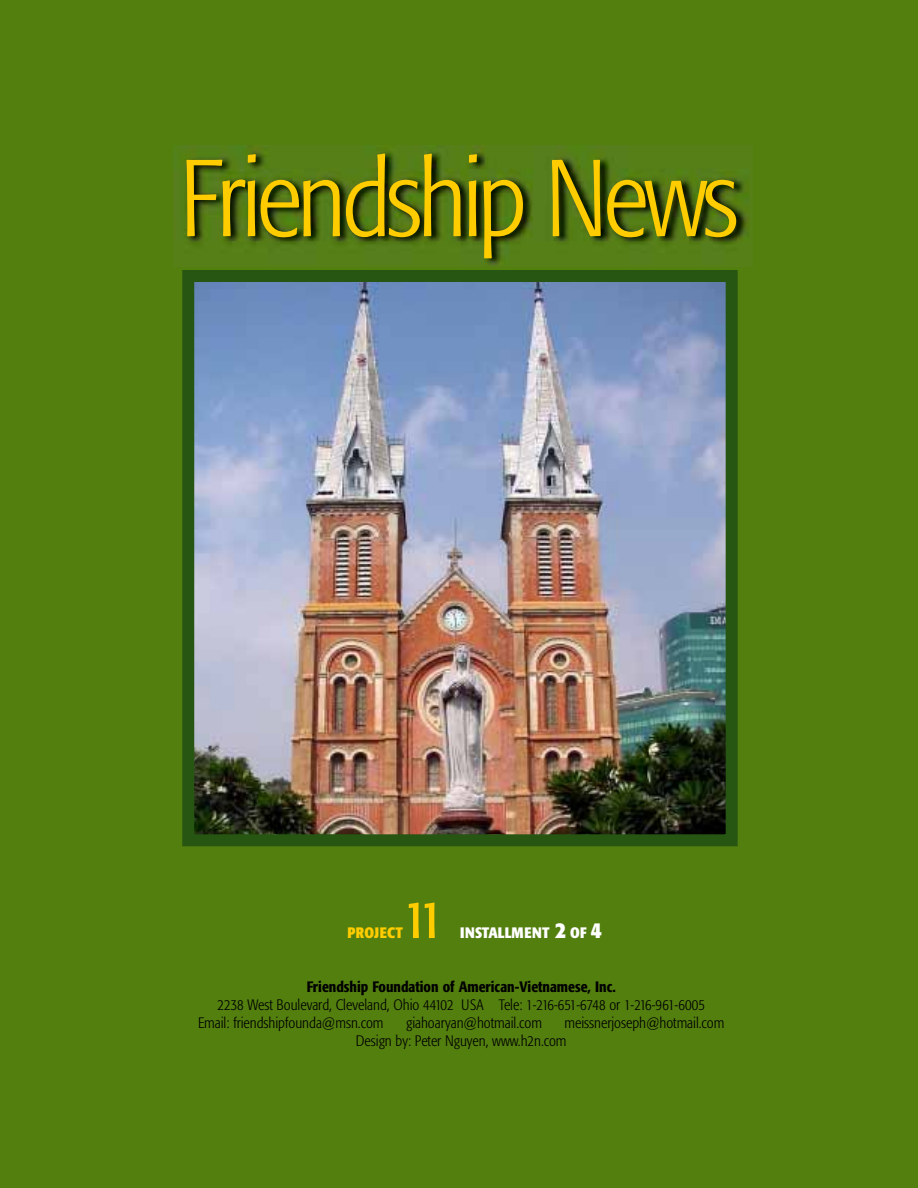
<style>
.page{position:relative;width:918px;height:1188px;background:#537f0f}
.page>*{position:absolute;margin:0;border:0;box-sizing:border-box;transform-origin:0 0}
.t1{font:300 condensed 108px "Formata";letter-spacing:-.045em;color:#fc0}
.t2{font:condensed 54px "Formata";color:#fc0}
.t3{font:300 condensed 15px/18px "Formata";color:#000}
.t4{font:500 condensed 15px "Formata";color:#000}
.t5{font:700 condensed 15px "Formata";letter-spacing:.01em;color:#fff}
.t6{font:700 condensed 15px "Formata";letter-spacing:.015em;color:#fc0}
.s1{font-size:22.5px}
</style>
<div class="page">
<img style="left:195px;top:283px;width:530px;height:550px">
<div style="left:182px;top:270px;width:556px;height:576px;border:12px solid #265612"></div>
<img style="left:173px;top:146px;width:577px;height:120px">
<h1 class="t1" style="left:179px;top:153px;width:561px">Friendship News</h1>
<h2 class="t2" style="left:403px;top:897px;width:42px">11</h2>
<p class="t6" style="left:347px;top:927px;width:57px">PROJECT</p>
<p class="t5" style="left:460px;top:927px;width:144px">INSTALLMENT <span class="s1">2</span> OF <span class="s1">4</span></p>
<p class="t4" style="left:307px;top:981px;width:311px">Friendship Foundation of American-Vietnamese, Inc.</p>
<p class="t3" style="left:198px;top:997px;width:508px;text-indent:20px">2238 West Boulevard, Cleveland, Ohio 44102 USA Tele: 1-216-651-6748 or 1-216-961-6005<br>Email: friendshipfounda@msn.com</p>
<p class="t3" style="left:356px;top:1015px;width:370px;text-indent:209px">meissnerjoseph@hotmail.com<br>Design by: Peter Nguyen, www.h2n.com</p>
<p class="t3" style="left:406px;top:1015px;width:137px">giahoaryan@hotmail.com</p>
</div>
